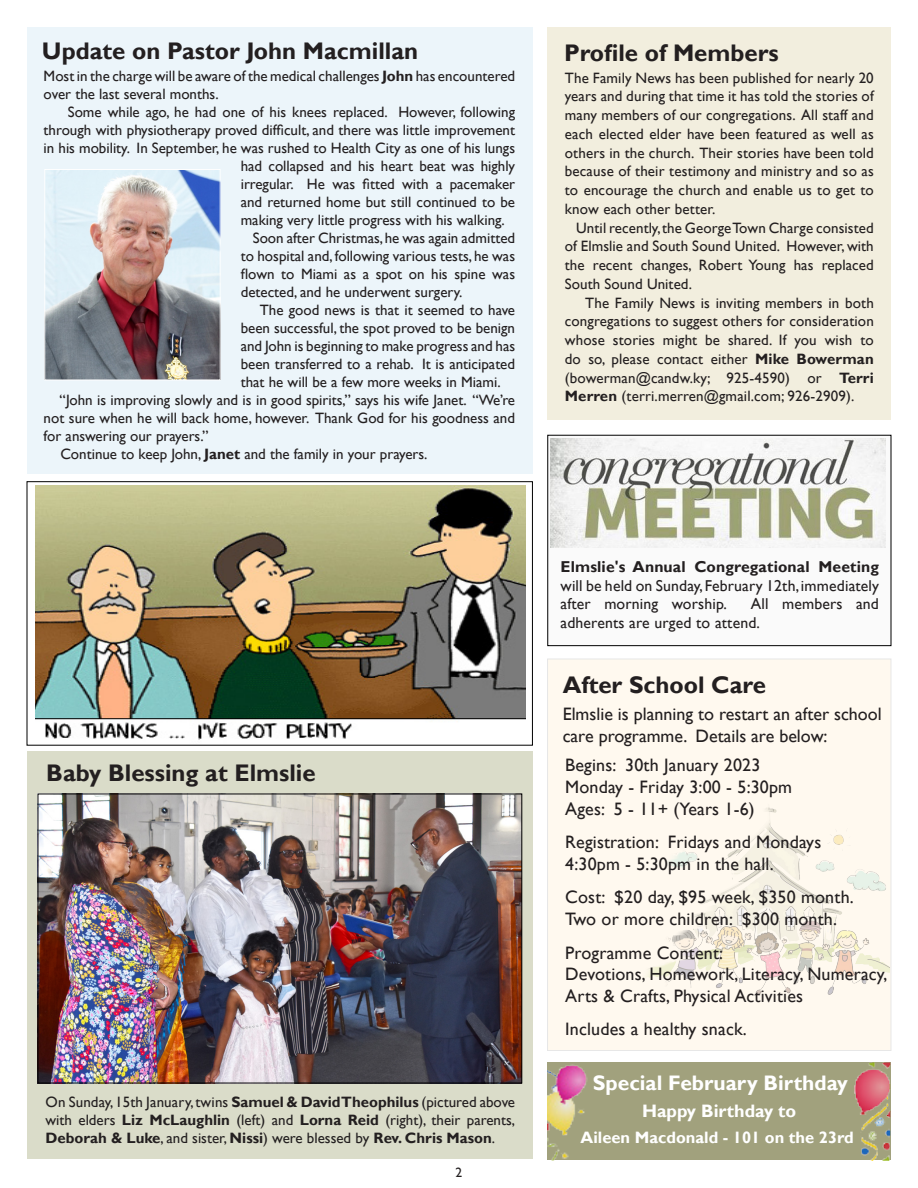
<style>
.page{position:relative;width:918px;height:1188px;background:#fff}
.page>*{position:absolute;margin:0;border:0;box-sizing:border-box;transform-origin:0 0}
.t1{font:700 24px "Gill Sans";color:#231f20}
.t2{font:700 21px "Gill Sans";color:#fff}
.t3{font:18px/21.6px "Gill Sans";letter-spacing:.01em;color:#231f20}
.t4{font:700 18px "Gill Sans";color:#fff}
.t5{font:700 16.5px "Gill Sans";color:#fff}
.t6{font:15.75px/18.8px "Gill Sans";letter-spacing:.01em;color:#231f20}
.t7{font:700 15.75px "Gill Sans";letter-spacing:.01em;color:#231f20}
.t8{font:15px/18px "Gill Sans";color:#231f20}
.t9{font:700 15px "Gill Sans";color:#231f20}
.t10{font:13.5px "Gill Sans";color:#231f20}
.s1{font-weight:700}
.s2{font-weight:400}
</style>
<div class="page">
<div style="left:27px;top:27px;width:505px;height:446px;background:#ecf5fa"></div>
<div style="left:548px;top:27px;width:343px;height:392px;background:#f2eede"></div>
<div style="left:548px;top:435px;width:343px;height:211px;background:#fafafa;border:1px solid #000"></div>
<div style="left:547px;top:659px;width:344px;height:392px;background:#fff9ef"></div>
<img style="left:647px;top:803px;width:243px;height:195px">
<div style="left:548px;top:1063px;width:343px;height:97px;background:#a1a17d"></div>
<img style="left:854px;top:1063px;width:36px;height:98px">
<img style="left:548px;top:1064px;width:40px;height:97px">
<div style="left:27px;top:752px;width:505px;height:407px;background:#dadcc9"></div>
<img style="left:40px;top:796px;width:480px;height:285px">
<div style="left:38px;top:794px;width:484px;height:289px;border:1px solid #000"></div>
<img style="left:551px;top:438px;width:335px;height:110px">
<img style="left:47px;top:171px;width:171px;height:207px">
<div style="left:45px;top:169px;width:175px;height:211px;border:1px solid #fff"></div>
<img style="left:36px;top:485px;width:490px;height:255px">
<div style="left:27px;top:481px;width:506px;height:264px;border:1px solid #000"></div>
<p class="t1" style="left:42px;top:36px;width:378px">Update on Pastor John Macmillan</p>
<p class="t8" style="left:44px;top:67px;width:473px">Most in the charge will be aware of the medical challenges <span class="s1">John</span> has encountered over the last several months.</p>
<p class="t8" style="left:398px;top:103px;width:118px">However, following</p>
<p class="t8" style="left:68px;top:103px;width:321px">Some while ago, he had one of his knees replaced.</p>
<p class="t8" style="left:44px;top:121px;width:473px">through with physiotherapy proved difficult, and there was little improvement</p>
<p class="t8" style="left:44px;top:139px;width:473px">in his mobility. In September, he was rushed to Health City as one of his lungs</p>
<p class="t8" style="left:241px;top:157px;width:276px">had collapsed and his heart beat was highly</p>
<p class="t8" style="left:450px;top:175px;width:67px">pacemaker</p>
<p class="t8" style="left:363px;top:175px;width:34px">fitted</p>
<p class="t8" style="left:241px;top:175px;width:276px">irregular.<br>and returned home but still continued to be making very little progress with his walking.</p>
<p class="t8" style="left:241px;top:229px;width:276px;text-align:justify;text-indent:12px">Soon after Christmas,he was again admitted to hospital and,following various tests,he was flown to Miami as a spot on his spine was detected, and he underwent surgery.</p>
<p class="t8" style="left:241px;top:301px;width:276px;text-align:right">The good news is that it seemed to have been successful, the spot proved to be benign and John is beginning to make progress and has<br>isIt anticipated</p>
<p class="t8" style="left:307px;top:175px;width:20px">He</p>
<p class="t8" style="left:402px;top:175px;width:28px">with</p>
<p class="t8" style="left:332px;top:175px;width:24px">was</p>
<p class="t8" style="left:436px;top:175px;width:8px">a</p>
<p class="t8" style="left:241px;top:355px;width:261px">been transferred to a rehab.<br>that he will be a few more weeks in Miami.</p>
<p class="t8" style="left:44px;top:391px;width:473px;text-align:justify;text-indent:16px">“John is improving slowly and is in good spirits” , says his wife Janet. “We r e’ not sure when he will back home, however. Thank God for his goodness and for answering our prayers“.</p>
<p class="t8" style="left:60px;top:445px;width:369px">Continue to keep John, <span class="s1">Janet</span> and the family in your prayers.</p>
<p class="t1" style="left:46px;top:759px;width:271px">Baby Blessing at Elmslie</p>
<p class="t8" style="left:46px;top:1093px;width:471px">On Sunday,15th January,twins <span class="s1">Samuel &amp; DavidTheophilus</span> (pictured above with elders <span class="s1">Liz McLaughlin</span> (left) and <span class="s1">Lorna Reid</span> (right ,) their parents,</p>
<p class="t9" style="left:46px;top:1129px;width:451px">Deborah &amp; Luke<span class="s2">, and sister,</span> Nissi<span class="s2">) were blessed by</span> Rev. Chris Mason<span class="s2">.</span></p>
<p class="t10" style="left:455px;top:1164px;width:8px">2</p>
<p class="t1" style="left:564px;top:38px;width:216px">Profile of Members</p>
<p class="t8" style="left:565px;top:68px;width:311px;line-height:18.8px;text-align:justify">The Family News has been published for nearly 20 years and during that time it has told the stories of many members of our congregations. All staff and each elected elder have been featured as well as others in the church. Their stories have been told because of their testimony and ministry and so as to encourage the church and enable us to get to know each other better.</p>
<p class="t8" style="left:565px;top:218px;width:311px;line-height:18.8px;text-align:right">Until recently,the GeorgeTown Charge consisted of Elmslie and South Sound United. However,with replaced</p>
<p class="t8" style="left:565px;top:256px;width:129px;line-height:18.8px">the<br>South Sound United.</p>
<p class="t8" style="left:565px;top:293px;width:311px;line-height:18.8px;text-align:right">The Family News is inviting members in both congregations to suggest others for consideration to</p>
<p class="t8" style="left:641px;top:256px;width:53px">changes,</p>
<p class="t8" style="left:699px;top:256px;width:88px">Robert Young</p>
<p class="t8" style="left:794px;top:256px;width:21px">has</p>
<p class="t8" style="left:593px;top:256px;width:41px">recent</p>
<p class="t8" style="left:728px;top:331px;width:60px">shared. If</p>
<p class="t8" style="left:565px;top:331px;width:42px">whose</p>
<p class="t8" style="left:663px;top:331px;width:36px">might</p>
<p class="t8" style="left:705px;top:331px;width:16px">be</p>
<p class="t8" style="left:825px;top:331px;width:29px">wish</p>
<p class="t8" style="left:613px;top:331px;width:44px">stories</p>
<p class="t8" style="left:794px;top:331px;width:24px">you</p>
<p class="t8" style="left:565px;top:350px;width:18px">do</p>
<p class="t8" style="left:588px;top:350px;width:63px">so, please</p>
<p class="t8" style="left:657px;top:350px;width:48px">contact</p>
<p class="t8" style="left:711px;top:350px;width:38px">either</p>
<p class="t9" style="left:755px;top:350px;width:35px">Mike</p>
<p class="t9" style="left:796px;top:350px;width:79px">Bowerman</p>
<p class="t8" style="left:565px;top:368px;width:291px;line-height:18.8px">(bowerman@candw.ky;<br><span class="s1">Merren</span> (terri.merren@gmail.com; 926-2909 .(</p>
<p class="t9" style="left:839px;top:368px;width:36px">Terri</p>
<p class="t8" style="left:727px;top:369px;width:65px">925-4590)</p>
<p class="t8" style="left:807px;top:369px;width:16px">or</p>
<p class="t7" style="left:561px;top:557px;width:127px">Elmslie s' Annual</p>
<p class="t6" style="left:561px;top:576px;width:320px">will be held on Sunday,February 12th,immediately</p>
<p class="t6" style="left:856px;top:595px;width:24px">and</p>
<p class="t7" style="left:694px;top:557px;width:117px">Congregational</p>
<p class="t7" style="left:818px;top:557px;width:62px">Meeting</p>
<p class="t6" style="left:561px;top:595px;width:201px">after<br>adherents are urged to attend.</p>
<p class="t6" style="left:751px;top:595px;width:19px">All</p>
<p class="t6" style="left:672px;top:595px;width:57px">worship.</p>
<p class="t6" style="left:782px;top:595px;width:62px">members</p>
<p class="t6" style="left:604px;top:595px;width:55px">morning</p>
<p class="t1" style="left:563px;top:670px;width:205px">After School Care</p>
<p class="t3" style="left:696px;top:704px;width:188px;text-indent:-133px">Elmslie is planning to restart an after school<br>Details are below:</p>
<p class="t3" style="left:563px;top:725px;width:126px">care programme.</p>
<p class="t3" style="left:625px;top:755px;width:137px">30th January 2023</p>
<p class="t3" style="left:565px;top:755px;width:53px">Begins:</p>
<p class="t3" style="left:565px;top:776px;width:229px">Monday - Friday 3:00 - 5:30pm</p>
<p class="t3" style="left:565px;top:798px;width:191px">Ages -5: 11+ (Years 1-6(</p>
<p class="t3" style="left:668px;top:832px;width:155px">Fridays and Mondays</p>
<p class="t3" style="left:565px;top:832px;width:95px">Registration:</p>
<p class="t3" style="left:565px;top:853px;width:210px">4:30pm - 5:30pm in the hall.</p>
<p class="t3" style="left:614px;top:887px;width:241px">$20 day, $95 week, $350 month.</p>
<p class="t3" style="left:565px;top:887px;width:42px">Cost:</p>
<p class="t3" style="left:742px;top:908px;width:97px">$300 month.</p>
<p class="t3" style="left:565px;top:908px;width:169px">Two or more children:</p>
<p class="t3" style="left:565px;top:942px;width:159px">Programme Content:</p>
<p class="t3" style="left:565px;top:964px;width:324px">Devotions, Homework, Literacy, Numeracy,</p>
<p class="t3" style="left:565px;top:985px;width:239px">Arts &amp; Crafts, Physical Activities</p>
<p class="t3" style="left:565px;top:1019px;width:183px">Includes a healthy snack.</p>
<p class="t2" style="left:593px;top:1070px;width:256px">Special February Birthday</p>
<p class="t4" style="left:642px;top:1100px;width:156px">Happy Birthday to</p>
<p class="t5" style="left:581px;top:1128px;width:275px">Aileen Macdonald - 101 on the 23rd</p>
</div>
